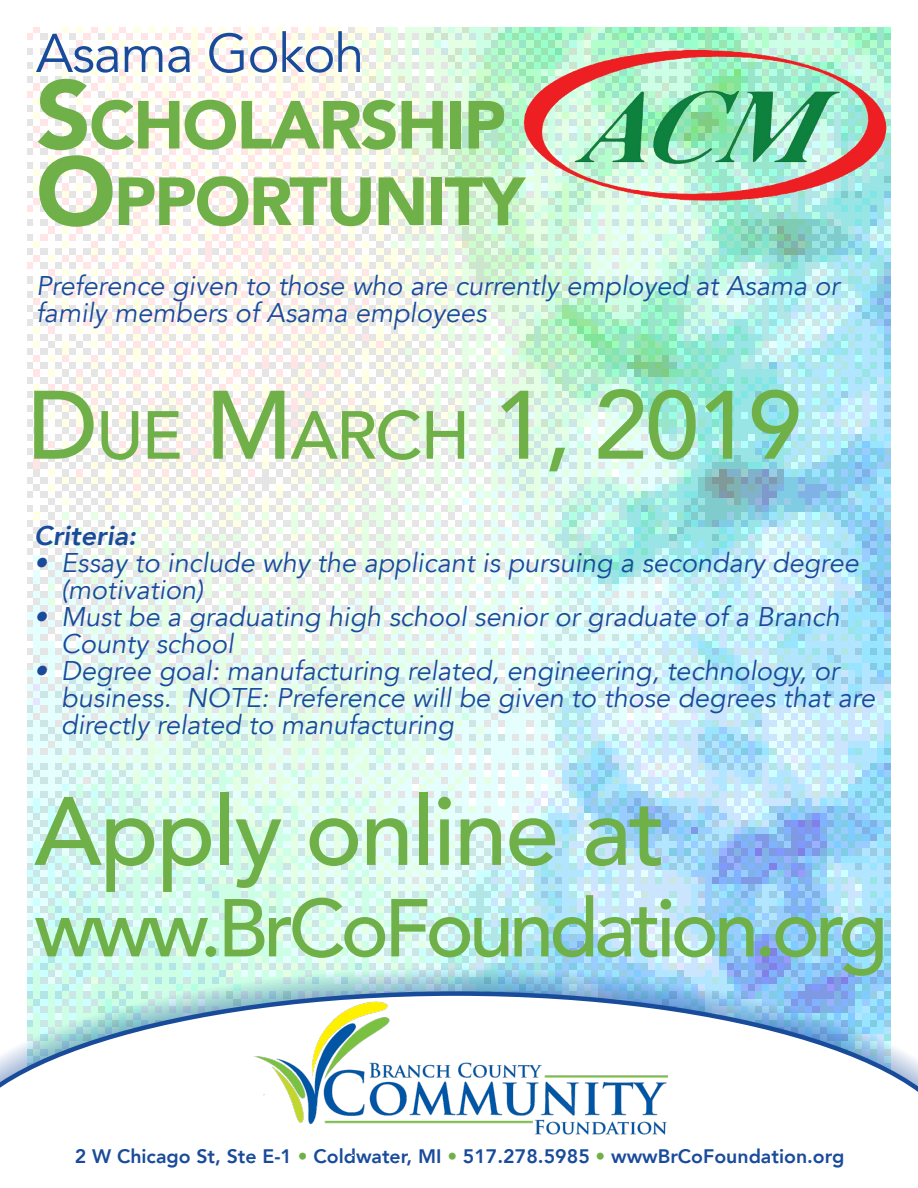
<style>
.page{position:relative;width:918px;height:1188px;background:#fff}
.page>*{position:absolute;margin:0;border:0;box-sizing:border-box;transform-origin:0 0}
.t1{font:500 96px "Avenir";color:#6fb048}
.t2{font:500 96px "Avenir";letter-spacing:-.02em;color:#6fb048}
.t3{font:500 81px "Avenir";letter-spacing:-.06em;color:#6fb048}
.t4{font:900 67.2px/76.5px "Avenir";letter-spacing:-.03em;color:#6fb048}
.t5{font:54px "Avenir";letter-spacing:-.02em;color:#194b9b}
.t6{font:italic 27px/27px "Avenir";color:#194b9b}
.t7{font:italic 800 27px "Avenir";color:#194b9b}
.t8{font:800 19.5px "Avenir";color:#194b9b}
.s1{font-size:96px}
.s2{font-size:67.2px}
.s3{color:#6fb048}
</style>
<div class="page">
<img style="left:27px;top:27px;width:864px;height:940px">
<div style="left:0;top:967px;width:918px;height:221px;background:#194b9b;opacity:.75"></div>
<svg style="left:0;top:991px;width:918px;height:197px"></svg>
<img style="left:519px;top:48px;width:372px;height:159px">
<img style="left:251px;top:987px;width:416px;height:169px">
<p class="t5" style="left:36px;top:21px;width:330px">Asama Gokoh</p>
<p class="t4" style="left:36px;top:85px;width:490px"><span class="s1">S</span>CHOLARSHIP<br><span class="s1">O</span>PPORTUNITY</p>
<p class="t6" style="left:36px;top:273px;width:805px">Preference given to those who are currently employed at Asama or family members of Asama employees</p>
<p class="t1" style="left:27px;top:342px;width:776px">D<span class="s2">UE</span> M<span class="s2">ARCH</span> 1, 2019</p>
<p class="t7" style="left:34px;top:519px;width:104px">Criteria:</p>
<p class="t6" style="left:61px;top:549px;width:799px;text-indent:-27px">• Essay to include why the applicant is pursuing a secondary degree (motivation)</p>
<p class="t6" style="left:61px;top:603px;width:780px;text-indent:-27px">• Must be a graduating high school senior or graduate of a Branch<br>County school</p>
<p class="t6" style="left:61px;top:657px;width:816px;text-indent:-27px">• Degree goal: manufacturing related, engineering, technology, or business. NOTE: Preference will be given to those degrees that are directly related to manufacturing</p>
<p class="t2" style="left:34px;top:748px;width:633px">Apply online at</p>
<p class="t3" style="left:34px;top:858px;width:855px">www.BrCoFoundation.org</p>
<p class="t8" style="left:75px;top:1141px;width:771px">2 W Chicago St, Ste E-1 <span class="s3">•</span> Coldwater, MI <span class="s3">•</span> 517.278.5985 <span class="s3">•</span> wwwBrCoFoundation.org</p>
</div>
